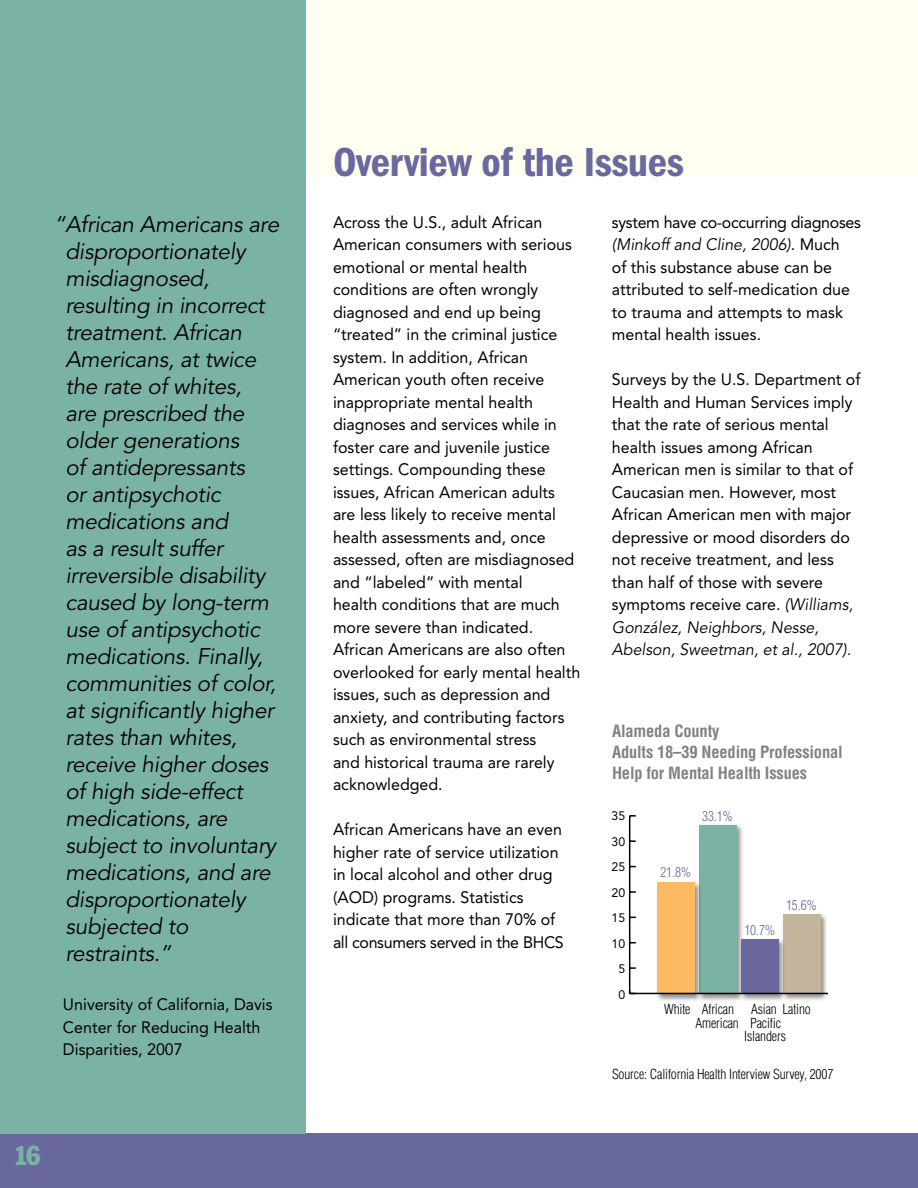
<style>
.page{position:relative;width:918px;height:1188px;background:#fff}
.page>*{position:absolute;margin:0;border:0;box-sizing:border-box;transform-origin:0 0}
.t1{font:600 condensed 42px "Franklin Gothic";letter-spacing:-.01em;color:#69689f}
.t2{font:condensed 27px "Franklin Gothic";color:#7ab2a5}
.t3{font:italic 22.5px/27px "Avenir";letter-spacing:-.01em;color:#000}
.t4{font:16.5px/22.5px "Avenir";color:#000}
.t5{font:700 condensed 16.5px/21px "Helvetica";letter-spacing:-.01em;color:#808285}
.t6{font:300 condensed 13.5px "Helvetica";letter-spacing:-.01em;color:#000}
.t7{font:300 condensed 13.5px "Helvetica";letter-spacing:-.01em;color:#69689f}
.t8{font:12.3px "Avenir";color:#000}
.s1{font-style:italic}
</style>
<div class="page">
<div style="left:0;top:1134px;width:918px;height:54px;background:#69689f"></div>
<div style="left:265px;top:0;width:653px;height:176px;background:#fffef1"></div>
<div style="left:0;top:0;width:306px;height:1134px;background:#7ab2a5"></div>
<div style="left:781px;top:913px;width:47px;height:89px;background:#000;opacity:.45"></div>
<div style="left:783px;top:915px;width:37px;height:79px;background:#c2b59b"></div>
<div style="left:697px;top:824px;width:47px;height:178px;background:#000;opacity:.45"></div>
<div style="left:699px;top:825px;width:38px;height:169px;background:#7ab2a5"></div>
<div style="left:740px;top:938px;width:47px;height:64px;background:#000;opacity:.45"></div>
<div style="left:741px;top:940px;width:38px;height:54px;background:#69689f"></div>
<hr style="left:629px;top:816px;width:1px;height:177px;background:#000">
<svg style="left:630px;top:967px;width:6px;height:2px"></svg>
<svg style="left:630px;top:891px;width:6px;height:2px"></svg>
<svg style="left:630px;top:840px;width:6px;height:2px"></svg>
<svg style="left:630px;top:815px;width:6px;height:2px"></svg>
<div style="left:656px;top:881px;width:47px;height:121px;background:#000;opacity:.45"></div>
<div style="left:657px;top:883px;width:38px;height:111px;background:#fcba63"></div>
<hr style="left:630px;top:993px;width:198px;height:1px;background:#000">
<p class="t3" style="left:65px;top:211px;width:215px;text-indent:-11px">“African Americans are disproportionately misdiagnosed, resulting in incorrect treatment. African<br>Americans, at twice the rate of whites,<br>are prescribed the older generations<br>of antidepressants<br>or antipsychotic medications and<br>as a result suffer irreversible disability caused by long-term use of antipsychotic medications. Finally, communities of color, at significantly higher rates than whites, receive higher doses of high side-effect medications, are subject to involuntary medications, and are disproportionately subjected to restraints.”</p>
<p class="t4" style="left:63px;top:994px;width:211px">University of California, Davis<br>Center for Reducing Health<br>Disparities, 2007</p>
<h2 class="t2" style="left:13px;top:1139px;width:29px">16</h2>
<h1 class="t1" style="left:333px;top:138px;width:352px">Overview of the Issues</h1>
<p class="t4" style="left:333px;top:211px;width:249px">Across the U.S., adult African<br>American consumers with serious emotional or mental health conditions are often wrongly diagnosed and end up being “treated” in the criminal justice system. In addition, African<br>American youth often receive inappropriate mental health diagnoses and services while in foster care and juvenile justice settings. Compounding these issues, African American adults are less likely to receive mental health assessments and, once assessed, often are misdiagnosed and “labeled” with mental<br>health conditions that are much more severe than indicated.<br>African Americans are also often overlooked for early mental health issues, such as depression and anxiety, and contributing factors such as environmental stress<br>and historical trauma are rarely acknowledged.</p>
<p class="t4" style="left:333px;top:818px;width:232px">African Americans have an even higher rate of service utilization in local alcohol and other drug (AOD) programs. Statistics indicate that more than 70% of all consumers served in the BHCS</p>
<p class="t4" style="left:612px;top:211px;width:250px">system have co-occurring diagnoses <span class="s1">(Minkoff and Cline, 2006)</span>. Much<br>of this substance abuse can be attributed to self-medication due to trauma and attempts to mask mental health issues.</p>
<p class="t4" style="left:612px;top:368px;width:250px">Surveys by the U.S. Department of<br>Health and Human Services imply that the rate of serious mental health issues among African<br>American men is similar to that of<br>Caucasian men. However, most<br>African American men with major depressive or mood disorders do not receive treatment, and less than half of those with severe symptoms receive care. <span class="s1">(Williams,<br>González, Neighbors, Nesse,<br>Abelson, Sweetman, et al., 2007).</span></p>
<p class="t5" style="left:612px;top:721px;width:232px">Alameda County<br>Adults 18–39 Needing Professional<br>Help for Mental Health Issues</p>
<p class="t8" style="left:612px;top:809px;width:15px">35</p>
<p class="t8" style="left:612px;top:834px;width:15px">30</p>
<p class="t8" style="left:612px;top:860px;width:15px">25</p>
<p class="t8" style="left:612px;top:885px;width:15px">20</p>
<p class="t8" style="left:612px;top:911px;width:15px">15</p>
<p class="t8" style="left:612px;top:936px;width:15px">10</p>
<p class="t8" style="left:618px;top:962px;width:8px">5</p>
<p class="t8" style="left:618px;top:987px;width:8px">0</p>
<p class="t7" style="left:702px;top:808px;width:32px">33.1%</p>
<p class="t7" style="left:660px;top:865px;width:32px">21.8%</p>
<p class="t7" style="left:744px;top:922px;width:32px">10.7%</p>
<p class="t7" style="left:786px;top:897px;width:32px">15.6%</p>
<p class="t6" style="left:664px;top:1001px;width:71px">White African</p>
<p class="t6" style="left:751px;top:1001px;width:61px">Asian Latino</p>
<p class="t6" style="left:696px;top:1015px;width:87px">American Pacific</p>
<p class="t6" style="left:744px;top:1028px;width:43px">Islanders</p>
<p class="t6" style="left:612px;top:1066px;width:223px">Source: California Health Interview Survey, 2007</p>
</div>
